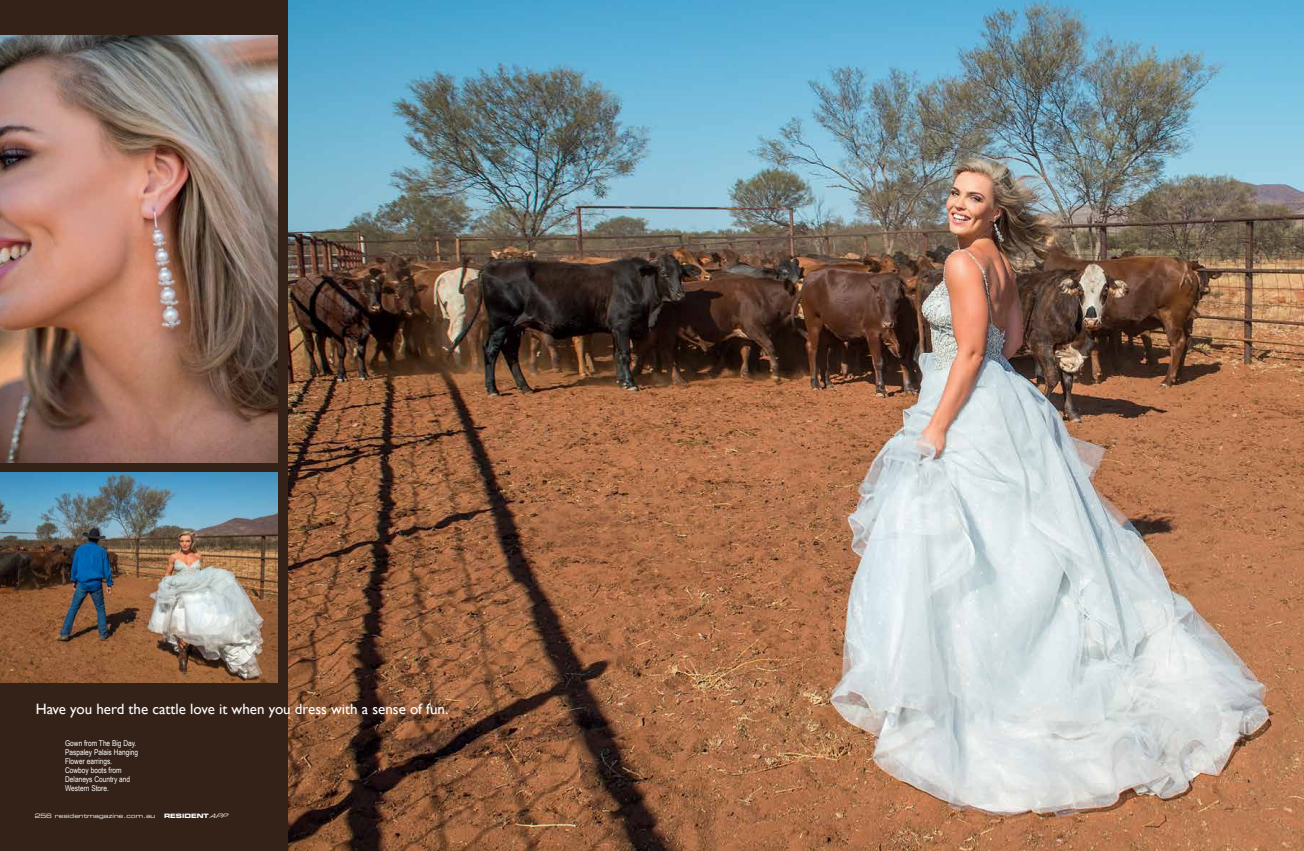
<style>
.page{position:relative;width:1304px;height:851px;background:#fff}
.page>*{position:absolute;margin:0;border:0;box-sizing:border-box;transform-origin:0 0}
.t1{font:15px "Gill Sans";color:#fff}
.t2{font:8px/9px "Arial Narrow";color:#fff}
.t3{font:6px "Eurostile LT Std Ex 2";color:#fff}
.t4{font:6px "Eurostile LT Std Bold Ex 2";color:#fff}
.s1{font-family:"Eurostile LT Std Ex 2";font-style:italic}
</style>
<div class="page">
<img style="left:288px;top:0;width:1016px;height:850px">
<div style="left:0;top:0;width:288px;height:850px;background:#342218"></div>
<img style="left:0;top:472px;width:278px;height:210px">
<img style="left:0;top:35px;width:278px;height:427px">
<h1 class="t1" style="left:36px;top:699px;width:414px">Have you herd the cattle love it when you dress with a sense of fun.</h1>
<p class="t2" style="left:65px;top:738px;width:74px">Gown from The Big Day.<br>Paspaley Palais Hanging<br>Flower earrings.<br>Cowboy boots from<br>Delaneys Country and<br>Western Store.</p>
<p class="t3" style="left:35px;top:811px;width:122px">256 residentmagazine.com.au</p>
<p class="t4" style="left:164px;top:811px;width:69px">RESIDENT<span class="s1">APP</span></p>
</div>
